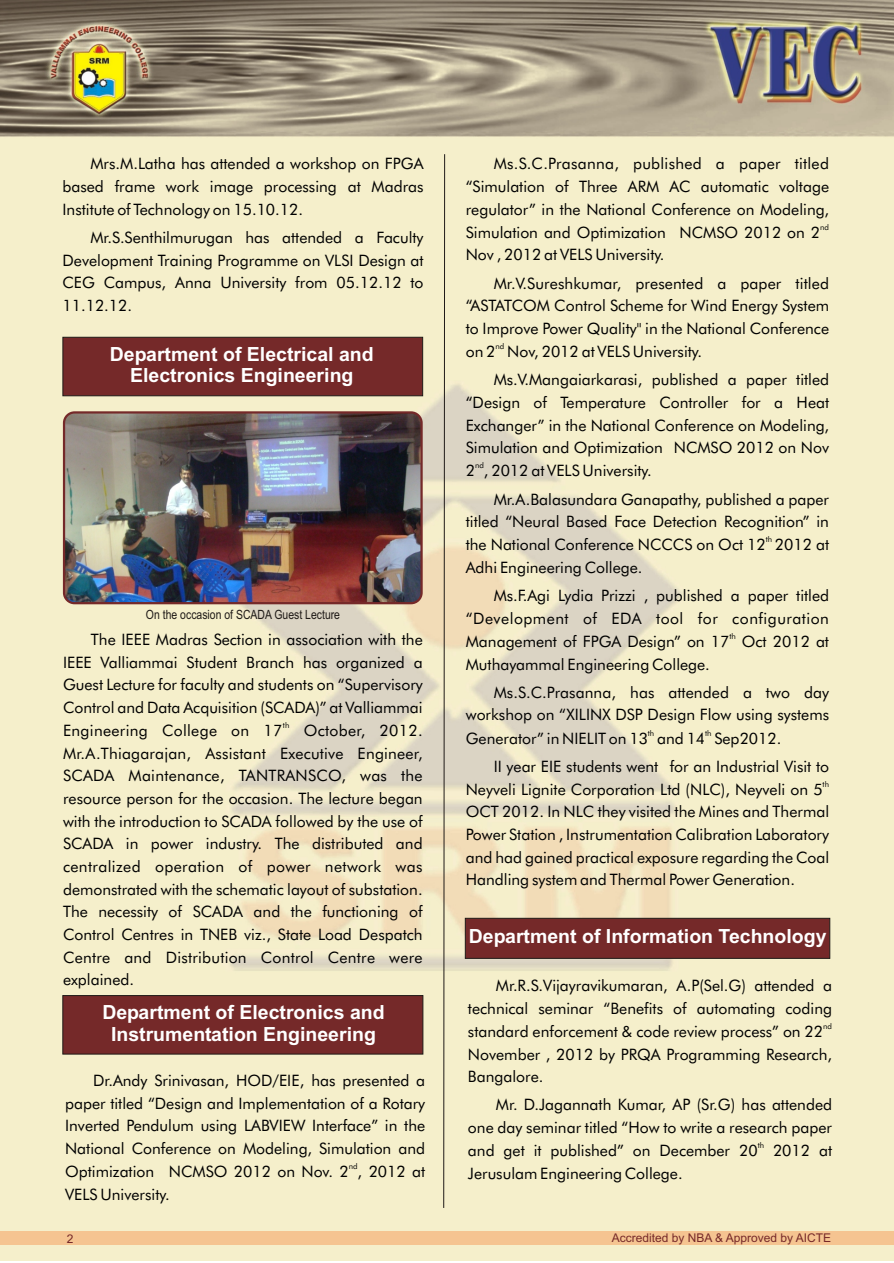
<style>
.page{position:relative;width:894px;height:1263px;background:#fff}
.page>*{position:absolute;margin:0;border:0;box-sizing:border-box;transform-origin:0 0}
.t1{font:700 19.5px/21.8px "Arial";color:#fff;text-align:center}
.t2{font:15.75px/22.6px "Futura Bk BT";color:#000}
.t3{font:15.75px "Futura Bk BT";letter-spacing:.02em;color:#000}
.t4{font:12.75px "Arial Narrow";color:#1f1a17}
.t5{font:12px "Arial";color:#752929}
.t6{font:7.8px "Futura Bk BT";color:#000}
</style>
<div class="page">
<img style="left:0;top:0;width:894px;height:1261px">
<div style="left:0;top:1232px;width:894px;height:13px;background:#f5c491"></div>
<svg style="left:443px;top:154px;width:2px;height:1054px;background:#87806f"></svg>
<div style="left:465px;top:918px;width:365px;height:41px;background:#752929;border:1px solid #1f1a17"></div>
<img style="left:64px;top:412px;width:358px;height:191px;border-radius:10px">
<div style="left:63px;top:411px;width:360px;height:193px;border:2px solid #752929;border-radius:10px"></div>
<div style="left:63px;top:995px;width:360px;height:59px;background:#752929;border:1px solid #1f1a17"></div>
<div style="left:63px;top:337px;width:360px;height:59px;background:#752929;border:1px solid #1f1a17"></div>
<p class="t2" style="left:63px;top:154px;width:363px;text-align:justify;text-indent:28px">Mrs.M.Latha has attended a workshop on FPGA based frame work image processing at Madras Institute of Technology on 15.10.12.</p>
<p class="t2" style="left:62px;top:227px;width:363px;text-align:justify;text-indent:28px">Mr.S.Senthilmurugan has attended a Faculty Development Training Programme on VLSI Design at CEG Campus, Anna University from 05.12.12 to 11.12.12.</p>
<p class="t1" style="left:110px;top:345px;width:265px">Department of Electrical and<br>Electronics Engineering</p>
<p class="t4" style="left:146px;top:610px;width:196px">On the occasion of SCADA Guest Lecture</p>
<p class="t2" style="left:63px;top:630px;width:361px;text-align:justify;text-indent:28px">The IEEE Madras Section in association with the IEEE Valliammai Student Branch has organized a Guest Lecture for faculty and students on “Supervisory Control and Data Acquisition (SCADA)” at Valliammai</p>
<p class="t6" style="left:283px;top:722px;width:8px">th</p>
<p class="t2" style="left:63px;top:721px;width:361px;text-align:justify;text-indent:241px">October, 2012.<br>Mr.A.Thiagarajan, Assistant Executive Engineer, SCADA Maintenance, TANTRANSCO, was the resource person for the occasion. The lecture began with the introduction to SCADA followed by the use of SCADA in power industry. The distributed and centralized operation of power network was demonstrated with the schematic layout of substation.<br>The necessity of SCADA and the functioning of Control Centres in TNEB viz., State Load Despatch Centre and Distribution Control Centre were explained.</p>
<p class="t3" style="left:63px;top:724px;width:221px">Engineering College on 17</p>
<p class="t1" style="left:102px;top:1003px;width:284px">Department of Electronics and<br>Instrumentation Engineering</p>
<p class="t2" style="left:65px;top:1071px;width:362px;text-align:justify;text-indent:28px">Dr.Andy Srinivasan, HOD/EIE, has presented a paper titled “Design and Implementation of a Rotary Inverted Pendulum using LABVIEW Interface” in the National Conference on Modeling, Simulation and</p>
<p class="t6" style="left:349px;top:1163px;width:10px">nd</p>
<p class="t2" style="left:65px;top:1162px;width:362px">Optimization NCMSO 2012 on Nov. 2 , 2012 at<br>VELS University.</p>
<p class="t2" style="left:466px;top:154px;width:365px;text-align:justify;text-indent:28px">Ms.S.C.Prasanna, published a paper titled “Simulation of Three ARM AC automatic voltage regulator” in the National Conference on Modeling,</p>
<p class="t6" style="left:820px;top:224px;width:10px">nd</p>
<p class="t2" style="left:466px;top:222px;width:356px">Simulation and Optimization NCMSO 2012 on 2<br>Nov , 2012 at VELS University.</p>
<p class="t2" style="left:466px;top:273px;width:365px;text-align:justify;text-indent:28px">Mr.V.Sureshkumar, presented a paper titled “ASTATCOM Control Scheme for Wind Energy System to Improve Power Quality'' in the National Conference</p>
<p class="t6" style="left:496px;top:343px;width:10px">nd</p>
<p class="t2" style="left:494px;top:339px;width:337px;line-height:28.3px;text-indent:-28px">on 2 Nov, 2012 at VELS University.<br>Ms.V.Mangaiarkarasi, published a paper titled</p>
<p class="t2" style="left:466px;top:393px;width:365px;text-align:justify">“Design of Temperature Controller for a Heat Exchanger” in the National Conference on Modeling, Simulation and Optimization NCMSO 2012 on Nov</p>
<p class="t6" style="left:475px;top:462px;width:10px">nd</p>
<p class="t2" style="left:494px;top:458px;width:337px;line-height:28.3px;text-indent:-28px">2 , 2012 at VELS University.<br>Mr.A.Balasundara Ganapathy, published a paper</p>
<p class="t2" style="left:466px;top:512px;width:365px">titled “Neural Based Face Detection Recognition” in</p>
<p class="t6" style="left:766px;top:536px;width:8px">th</p>
<p class="t2" style="left:466px;top:535px;width:365px">the National Conference NCCCS on Oct 12 2012 at<br>Adhi Engineering College.</p>
<p class="t2" style="left:466px;top:586px;width:365px;text-align:right">Ms.F.Agi Lydia Prizzi , published a paper titled “Development of EDA tool for configuration</p>
<p class="t6" style="left:729px;top:633px;width:8px">th</p>
<p class="t2" style="left:466px;top:631px;width:365px">Management of FPGA Design” on 17 Oct 2012 at<br>Muthayammal Engineering College.</p>
<p class="t2" style="left:466px;top:682px;width:365px;text-align:right">Ms.S.C.Prasanna, has attended a two day workshop on “XILINX DSP Design Flow using systems</p>
<p class="t6" style="left:648px;top:730px;width:8px">th</p>
<p class="t6" style="left:705px;top:730px;width:8px">th</p>
<p class="t2" style="left:494px;top:725px;width:337px;line-height:28.3px;text-indent:-28px">Generator” in NIELIT on 13 and 14 Sep2012.<br>II year EIE students went for an Industrial Visit to</p>
<p class="t6" style="left:823px;top:781px;width:8px">th</p>
<p class="t2" style="left:466px;top:779px;width:365px">Neyveli Lignite Corporation Ltd (NLC), Neyveli on 5<br>OCT 2012. In NLC they visited the Mines and Thermal Power Station , Instrumentation Calibration Laboratory and had gained practical exposure regarding the Coal Handling system and Thermal Power Generation.</p>
<p class="t1" style="left:469px;top:927px;width:359px">Department of Information Technology</p>
<p class="t2" style="left:468px;top:976px;width:366px;text-align:right">Mr.R.S.Vijayravikumaran, A.P(Sel.G) attended a technical seminar “Benefits of automating coding</p>
<p class="t6" style="left:823px;top:1023px;width:10px">nd</p>
<p class="t2" style="left:468px;top:1021px;width:366px">standard enforcement &amp; code review process” on 22<br>November , 2012 by PRQA Programming Research,<br>Bangalore.</p>
<p class="t2" style="left:468px;top:1095px;width:366px;text-align:right">Mr. D.Jagannath Kumar, AP (Sr.G) has attended one day seminar titled “How to write a research paper</p>
<p class="t6" style="left:758px;top:1142px;width:8px">th</p>
<p class="t2" style="left:468px;top:1141px;width:366px">and get it published” on December 20 2012 at<br>Jerusulam Engineering College.</p>
<p class="t5" style="left:67px;top:1234px;width:8px">2</p>
<p class="t5" style="left:612px;top:1233px;width:221px">Accredited by NBA &amp; Approved by AICTE</p>
</div>
